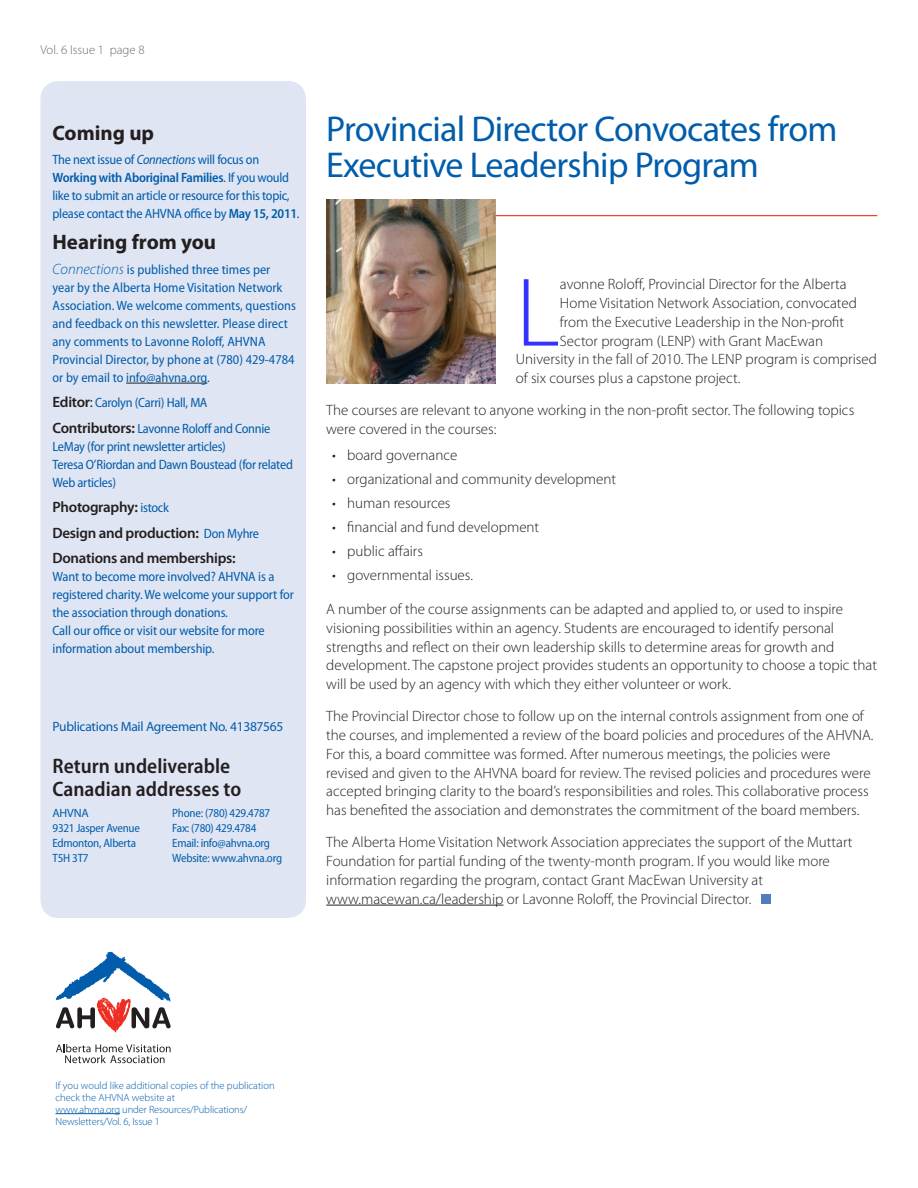
<style>
.page{position:relative;width:918px;height:1188px;background:#fff}
.page>*{position:absolute;margin:0;border:0;box-sizing:border-box;transform-origin:0 0}
.Initial_Drop_Cap{font:300 98.4px "Myriad Pro";color:#33f}
.Article_Title{font:36px/36px "Myriad Pro";letter-spacing:-.02em;color:#015dab}
.Sidebar_Subs{font:600 semi-condensed 21px/22.5px "Myriad Pro";color:#231f20}
.Sidebar_Body_Copy{font:700 21px "Myriad Pro";color:#231f20}
.Sidebar_Subs-2{font:700 21px "Myriad Pro";color:#231f20}
.Body{font:300 15px/18.8px "Myriad Pro";color:#231f20}
.Initial_Drop_Cap-2{font:300 15px "Myriad Pro";color:#231f20}
.bullets{font:300 15px "Myriad Pro";color:#231f20}
.Sidebar_Body_Copy-2{font:600 15px "Myriad Pro";letter-spacing:-.02em;color:#231f20}
.bullets_last{font:300 15px "Myriad Pro";color:#231f20}
.Sidebar_Body_Copy-3{font:semi-condensed 13.5px/18px "Myriad Pro";letter-spacing:-.01em;color:#015dab}
.Sidebar_Body_Copy-4{font:13.5px "Myriad Pro";letter-spacing:-.02em;color:#015dab}
.t1{font:300 12.75px "Myriad Pro";color:#6c6d70}
.Sidebar_Body_Copy-5{font:semi-condensed 12px/15px "Myriad Pro";letter-spacing:-.02em;color:#015dab}
.Sidebar_Body_Copy-6{font:300 10.5px/12px "Myriad Pro";color:#015dab}
.s1{font-style:italic}
.s2{font-weight:600}
.s3{font-weight:300;font-style:italic;font-stretch:normal;font-size:15px}
.s4{font-weight:600;font-stretch:normal;font-size:15px;color:#231f20}
.s5{font-size:15px;color:#231f20}
.s6{font-weight:400;font-stretch:semi-condensed;font-size:13.5px;color:#015dab}
.s7{font-stretch:normal}
</style>
<div class="page">
<div style="left:41px;top:81px;width:265px;height:837px;background:#e0e5f3;border-radius:18px"></div>
<hr style="left:126px;top:383px;width:81px;height:1px;background:#231f20">
<hr style="left:56px;top:1113px;width:64px;height:1px;background:#015dab">
<svg style="left:56px;top:1044px;width:115px;height:19px"></svg>
<svg style="left:56px;top:952px;width:115px;height:81px"></svg>
<hr style="left:326px;top:905px;width:177px;height:1px;background:#231f20">
<div style="left:761px;top:894px;width:10px;height:10px;background:#517dbd"></div>
<hr style="left:326px;top:215px;width:551px;height:1px;background:#ee2e22">
<img style="left:326px;top:200px;width:170px;height:184px">
<p class="t1" style="left:40px;top:43px;width:106px">Vol. 6 Issue 1 page 8</p>
<p class="Sidebar_Subs-2" style="left:53px;top:119px;width:103px">Coming up</p>
<p class="Sidebar_Body_Copy-3" style="left:53px;top:151px;width:249px">The next issue of <span class="s1">Connections</span> will focus on <span class="s2">Working with Aboriginal Families</span>. If you would like to submit an article or resource for this topic, please contact the AHVNA office by <span class="s2">May 15, 2011</span>.</p>
<p class="Sidebar_Body_Copy" style="left:53px;top:228px;width:165px">Hearing from you</p>
<p class="Sidebar_Body_Copy-3" style="left:53px;top:261px;width:245px"><span class="s3">Connections</span> is published three times per<br>year by the Alberta Home Visitation Network Association. We welcome comments, questions and feedback on this newsletter. Please direct any comments to Lavonne Roloff, AHVNA Provincial Director, by phone at (780) 429-4784 or by email to info@ahvna.org.</p>
<p class="Sidebar_Body_Copy-3" style="left:53px;top:394px;width:156px"><span class="s4">Editor</span><span class="s5">:</span> Carolyn (Carri) Hall, MA</p>
<p class="Sidebar_Body_Copy-3" style="left:53px;top:420px;width:242px"><span class="s4">Contributors:</span> Lavonne Roloff and Connie LeMay (for print newsletter articles)<br>Teresa O’Riordan and Dawn Boustead (for related Web articles)</p>
<p class="Sidebar_Body_Copy-2" style="left:53px;top:498px;width:118px">Photography: <span class="s6">istock</span></p>
<p class="Sidebar_Body_Copy-2" style="left:53px;top:523px;width:208px">Design and production: <span class="s6">Don Myhre</span></p>
<p class="Sidebar_Body_Copy-2" style="left:53px;top:549px;width:185px">Donations and memberships:</p>
<p class="Sidebar_Body_Copy-3" style="left:53px;top:568px;width:243px">Want to become more involved? AHVNA is a registered charity. We welcome your support for the association through donations.<br>Call our office or visit our website for more information about membership.</p>
<p class="Sidebar_Body_Copy-4" style="left:53px;top:718px;width:232px">Publications Mail Agreement No. 41387565</p>
<p class="Sidebar_Subs" style="left:53px;top:755px;width:190px">Return undeliverable<br>Canadian addresses to</p>
<p class="Sidebar_Body_Copy-5" style="left:53px;top:805px;width:89px"><span class="s7">AHVNA<br></span>9321 Jasper Avenue<br>Edmonton, Alberta<br>T5H 3T7</p>
<p class="Sidebar_Body_Copy-5" style="left:172px;top:806px;width:111px">Phone: (780) 429.4787<br>Fax: (780) 429.4784<br>Email: info@ahvna.org<br>Website: www.ahvna.org</p>
<p class="Article_Title" style="left:326px;top:110px;width:513px">Provincial Director Convocates from<br>Executive Leadership Program</p>
<p class="Initial_Drop_Cap" style="left:516px;top:259px;width:46px">L</p>
<p class="Initial_Drop_Cap-2" style="left:560px;top:276px;width:288px">avonne Roloff, Provincial Director for the Alberta</p>
<p class="Initial_Drop_Cap-2" style="left:560px;top:295px;width:298px">Home Visitation Network Association, convocated</p>
<p class="Initial_Drop_Cap-2" style="left:560px;top:314px;width:286px">from the Executive Leadership in the Non-profit</p>
<p class="Initial_Drop_Cap-2" style="left:560px;top:332px;width:265px">Sector program (LENP) with Grant MacEwan</p>
<p class="Initial_Drop_Cap-2" style="left:516px;top:351px;width:363px">University in the fall of 2010. The LENP program is comprised</p>
<p class="Initial_Drop_Cap-2" style="left:516px;top:370px;width:226px">of six courses plus a capstone project.</p>
<p class="Body" style="left:326px;top:401px;width:530px">The courses are relevant to anyone working in the non-profit sector. The following topics were covered in the courses:</p>
<p class="bullets" style="left:332px;top:446px;width:127px">• board governance</p>
<p class="bullets" style="left:332px;top:471px;width:285px">• organizational and community development</p>
<p class="bullets" style="left:332px;top:495px;width:120px">• human resources</p>
<p class="bullets" style="left:332px;top:519px;width:209px">• financial and fund development</p>
<p class="bullets" style="left:332px;top:543px;width:92px">• public affairs</p>
<p class="bullets_last" style="left:332px;top:567px;width:142px">• governmental issues.</p>
<p class="Body" style="left:326px;top:600px;width:552px">A number of the course assignments can be adapted and applied to, or used to inspire visioning possibilities within an agency. Students are encouraged to identify personal strengths and reflect on their own leadership skills to determine areas for growth and development. The capstone project provides students an opportunity to choose a topic that will be used by an agency with which they either volunteer or work.</p>
<p class="Body" style="left:326px;top:707px;width:549px">The Provincial Director chose to follow up on the internal controls assignment from one of the courses, and implemented a review of the board policies and procedures of the AHVNA.<br>For this, a board committee was formed. After numerous meetings, the policies were revised and given to the AHVNA board for review. The revised policies and procedures were accepted bringing clarity to the board’s responsibilities and roles. This collaborative process has benefited the association and demonstrates the commitment of the board members.</p>
<p class="Body" style="left:326px;top:833px;width:528px">The Alberta Home Visitation Network Association appreciates the support of the Muttart Foundation for partial funding of the twenty-month program. If you would like more information regarding the program, contact Grant MacEwan University at www.macewan.ca/leadership or Lavonne Roloff, the Provincial Director.</p>
<p class="Sidebar_Body_Copy-6" style="left:56px;top:1079px;width:221px">If you would like additional copies of the publication check the AHVNA website at<br>www.ahvna.org under Resources/Publications/ Newsletters/Vol. 6, Issue 1</p>
</div>
